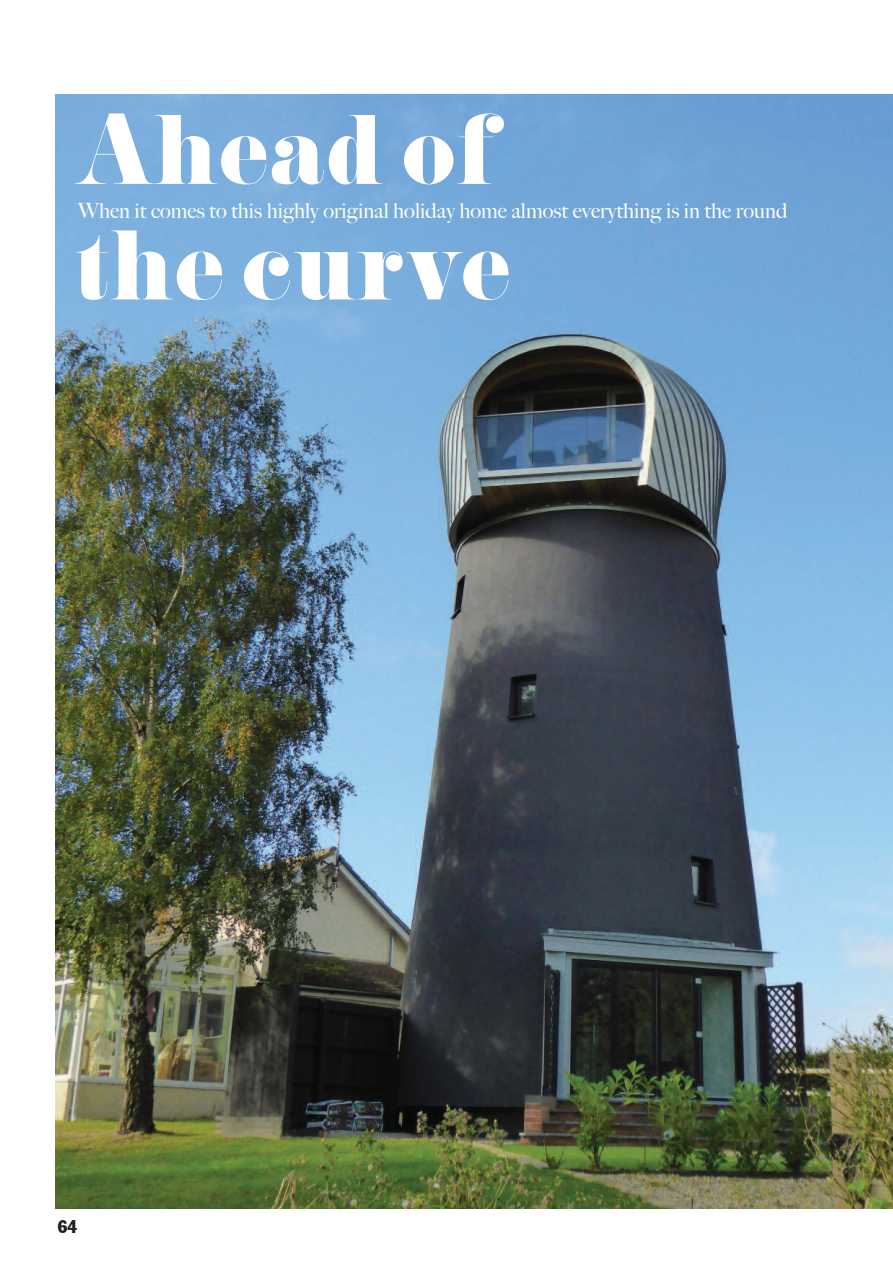
<style>
.page{position:relative;width:893px;height:1263px;background:#fff}
.page>*{position:absolute;margin:0;border:0;box-sizing:border-box;transform-origin:0 0}
.t1{font:90px/115.5px "Pistilli";color:#fff}
.t2{font:500 21px "Big Caslon";color:#fff}
.t3{font:18px "Franklin Gothic Condensed";color:#231f20}
</style>
<div class="page">
<img style="left:56px;top:95px;width:837px;height:1114px">
<h1 class="t1" style="left:74px;top:95px;width:439px">Ahead of the curve</h1>
<p class="t2" style="left:78px;top:199px;width:711px">When it comes to this highly original holiday home almost everything is in the round</p>
<p class="t3" style="left:58px;top:1220px;width:21px">64</p>
</div>
